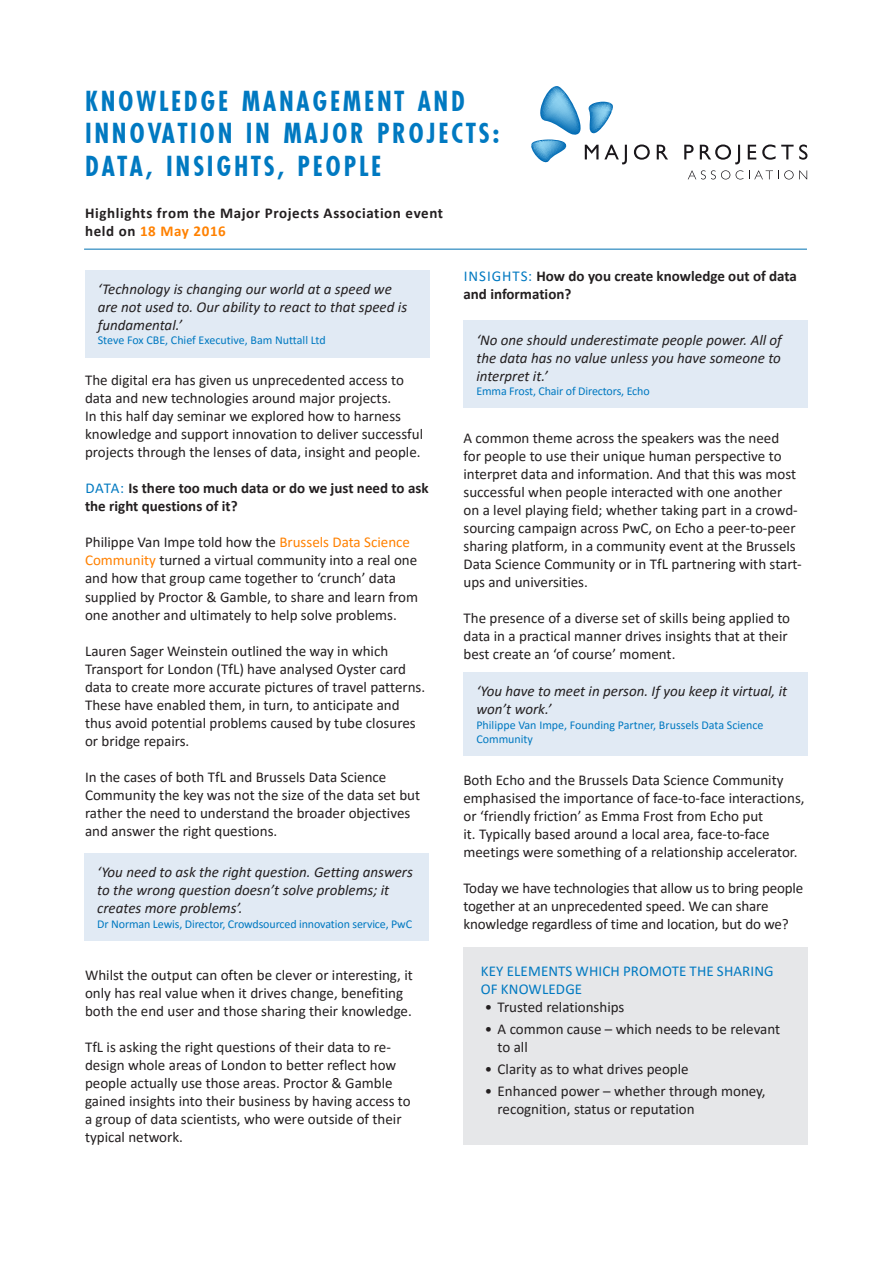
<style>
.page{position:relative;width:893px;height:1263px;background:#fff}
.page>*{position:absolute;margin:0;border:0;box-sizing:border-box;transform-origin:0 0}
.titlebox{font:700 condensed 27px/32.4px "Futurist";letter-spacing:.1em;color:#0079c1}
.body{font:15px/18px "Calibri";color:#231f20}
.quote{font:italic 15px/18px "Calibri";color:#231f20}
.bulletindent{font:15px/18px "Calibri";color:#231f20}
.subhead{font:700 15px/18px "Calibri";color:#231f20}
.strap{font:700 15px/18px "Calibri";letter-spacing:.04em;color:#231f20}
.subhead-2{font:15px/18px "Calibri";letter-spacing:.01em;color:#0079c1}
.quote-2{font:12px/14.4px "Calibri";letter-spacing:-.01em;color:#0079c1}
.s1{color:#ff8100}
.s2{font-weight:400;color:#0079c1}
</style>
<div class="page">
<svg style="left:531px;top:86px;width:96px;height:78px"></svg>
<svg style="left:634px;top:144px;width:16px;height:16px"></svg>
<svg style="left:657px;top:145px;width:11px;height:14px"></svg>
<svg style="left:684px;top:145px;width:10px;height:14px"></svg>
<svg style="left:700px;top:144px;width:40px;height:20px"></svg>
<svg style="left:748px;top:145px;width:8px;height:14px"></svg>
<svg style="left:762px;top:144px;width:45px;height:16px"></svg>
<svg style="left:688px;top:170px;width:42px;height:9px"></svg>
<svg style="left:736px;top:170px;width:7px;height:9px"></svg>
<svg style="left:749px;top:170px;width:58px;height:9px"></svg>
<hr style="left:84px;top:249px;width:723px;height:1px;background:#0072b2">
<div style="left:464px;top:321px;width:344px;height:87px;background:#e1eaf4"></div>
<div style="left:85px;top:270px;width:344px;height:87px;background:#e1eaf4"></div>
<div style="left:464px;top:672px;width:344px;height:84px;background:#e1eaf4"></div>
<div style="left:85px;top:853px;width:344px;height:88px;background:#e1eaf4"></div>
<div style="left:464px;top:947px;width:344px;height:198px;background:#e6e7e9"></div>
<p class="titlebox" style="left:85px;top:85px;width:416px">KNOWLEDGE MANAGEMENT AND<br>INNOVATION IN MAJOR PROJECTS:<br>DATA, INSIGHTS, PEOPLE</p>
<p class="strap" style="left:85px;top:203px;width:360px">Highlights from the Major Projects Association event held on <span class="s1">18 May 2016</span></p>
<p class="quote" style="left:98px;top:279px;width:311px">‘Technology is changing our world at a speed we are not used to. Our ability to react to that speed is fundamental.’</p>
<p class="quote-2" style="left:98px;top:333px;width:230px">Steve Fox CBE, Chief Executive, Bam Nuttall Ltd</p>
<p class="body" style="left:85px;top:371px;width:340px">The digital era has given us unprecedented access to data and new technologies around major projects.<br>In this half day seminar we explored how to harness knowledge and support innovation to deliver successful projects through the lenses of data, insight and people.</p>
<p class="subhead" style="left:85px;top:479px;width:345px"><span class="s2">DATA:</span> Is there too much data or do we just need to ask the right questions of it?</p>
<p class="body" style="left:85px;top:533px;width:335px">Philippe Van Impe told how the <span class="s1">Brussels Data Science Community</span> turned a virtual community into a real one and how that group came together to ‘crunch’ data supplied by Proctor &amp; Gamble, to share and learn from one another and ultimately to help solve problems.</p>
<p class="body" style="left:85px;top:641px;width:342px">Lauren Sager Weinstein outlined the way in which Transport for London (TfL) have analysed Oyster card data to create more accurate pictures of travel patterns.<br>These have enabled them, in turn, to anticipate and thus avoid potential problems caused by tube closures or bridge repairs.</p>
<p class="body" style="left:85px;top:767px;width:337px">In the cases of both TfL and Brussels Data Science Community the key was not the size of the data set but rather the need to understand the broader objectives and answer the right questions.</p>
<p class="quote" style="left:97px;top:863px;width:317px">‘You need to ask the right question. Getting answers to the wrong question doesn’t solve problems; it creates more problems’.</p>
<p class="quote-2" style="left:97px;top:916px;width:316px">Dr Norman Lewis, Director, Crowdsourced innovation service, PwC</p>
<p class="body" style="left:85px;top:965px;width:329px">Whilst the output can often be clever or interesting, it only has real value when it drives change, benefiting both the end user and those sharing their knowledge.</p>
<p class="body" style="left:85px;top:1037px;width:327px">TfL is asking the right questions of their data to re&shy;design whole areas of London to better reflect how people actually use those areas. Proctor &amp; Gamble gained insights into their business by having access to a group of data scientists, who were outside of their typical network.</p>
<p class="subhead" style="left:463px;top:267px;width:335px"><span class="s2">INSIGHTS:</span> How do you create knowledge out of data and information?</p>
<p class="quote" style="left:476px;top:330px;width:307px;text-align:justify">‘No one should underestimate people power. All of the data has no value unless you have someone to interpret it.’</p>
<p class="quote-2" style="left:476px;top:384px;width:175px">Emma Frost, Chair of Directors, Echo</p>
<p class="body" style="left:463px;top:429px;width:340px">A common theme across the speakers was the need<br>for people to use their unique human perspective to interpret data and information. And that this was most successful when people interacted with one another on a level playing field; whether taking part in a crowd&shy;sourcing campaign across PwC, on Echo a peer-to-peer sharing platform, in a community event at the Brussels Data Science Community or in TfL partnering with start&shy;ups and universities.</p>
<p class="body" style="left:463px;top:609px;width:328px">The presence of a diverse set of skills being applied to data in a practical manner drives insights that at their best create an ‘of course’ moment.</p>
<p class="quote" style="left:476px;top:682px;width:312px">‘You have to meet in person. If you keep it virtual, it won’t work.’</p>
<p class="quote-2" style="left:476px;top:717px;width:289px">Philippe Van Impe, Founding Partner, Brussels Data Science<br>Community</p>
<p class="body" style="left:463px;top:771px;width:343px">Both Echo and the Brussels Data Science Community emphasised the importance of face-to-face interactions, or ‘friendly friction’ as Emma Frost from Echo put<br>it. Typically based around a local area, face-to-face meetings were something of a relationship accelerator.</p>
<p class="body" style="left:463px;top:879px;width:341px">Today we have technologies that allow us to bring people together at an unprecedented speed. We can share knowledge regardless of time and location, but do we?</p>
<p class="subhead-2" style="left:481px;top:961px;width:294px">KEY ELEMENTS WHICH PROMOTE THE SHARING<br>OF KNOWLEDGE</p>
<p class="bulletindent" style="left:485px;top:997px;width:141px">• Trusted relationships</p>
<p class="bulletindent" style="left:498px;top:1019px;width:284px;text-indent:-13px">• A common cause – which needs to be relevant to all</p>
<p class="bulletindent" style="left:485px;top:1060px;width:205px">• Clarity as to what drives people</p>
<p class="bulletindent" style="left:498px;top:1082px;width:270px;text-indent:-13px">• Enhanced power – whether through money, recognition, status or reputation</p>
</div>
